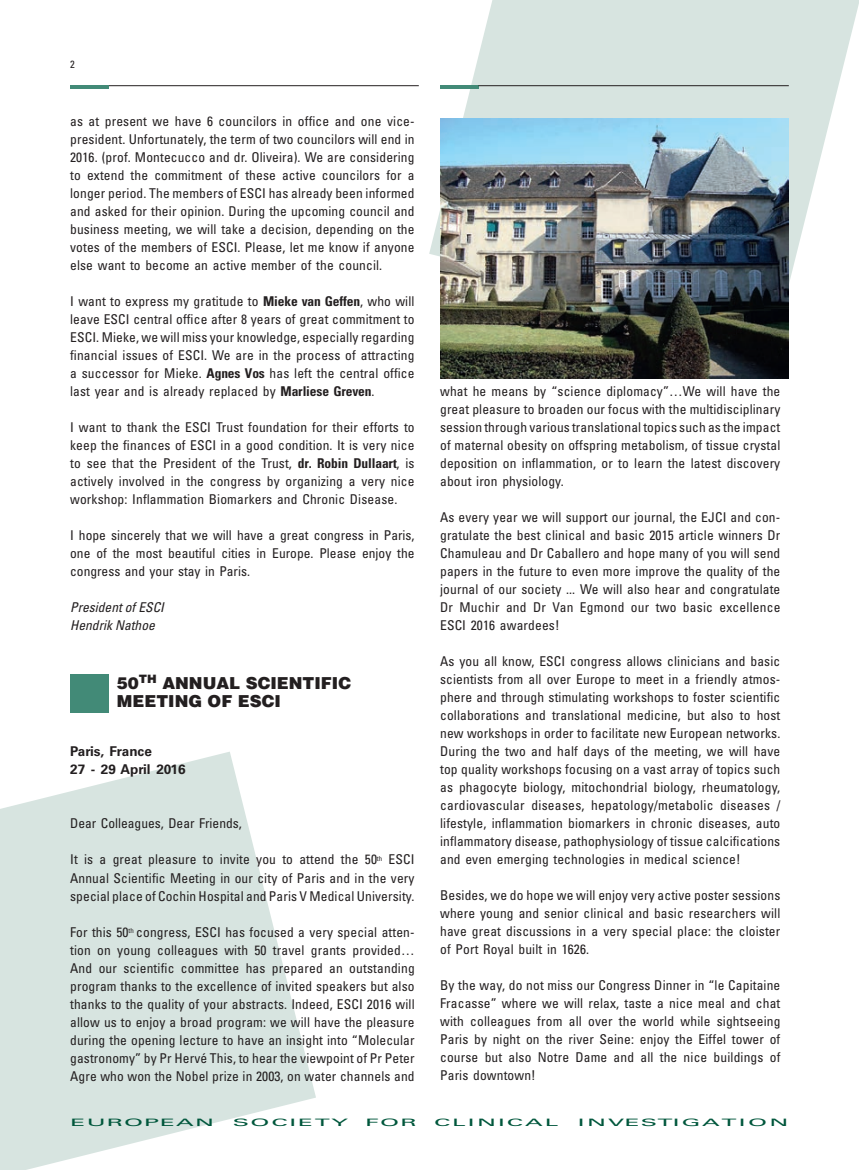
<style>
.page{position:relative;width:859px;height:1170px;background:#fff}
.page>*{position:absolute;margin:0;border:0;box-sizing:border-box;transform-origin:0 0}
.t1{font:900 16.5px/18px "Helvetica";color:#231f20}
.t2{font:condensed 13.5px/18px "Univers";letter-spacing:.01em;color:#231f20;text-align:justify}
.t3{font:italic condensed 13.5px/18px "Univers";color:#231f20}
.t4{font:700 13.5px/18px "Univers";color:#231f20}
.t5{font:condensed 10.5px "Univers";color:#231f20}
.t6{font:10.2px "Univers";letter-spacing:.07em;color:#00573c;scale:2.4 1}
.t7{font:10.2px "Univers";letter-spacing:.045em;color:#00573c;scale:2.4 1}
.s1{font-weight:700}
</style>
<div class="page">
<svg style="left:429px;top:0;width:430px;height:283px;fill:#d7e4e0"></svg>
<svg style="left:0;top:752px;width:316px;height:417px;fill:#d7e4e0"></svg>
<hr style="left:108px;top:85px;width:311px;height:1px;background:#231f20">
<hr style="left:70px;top:85px;width:38px;height:4px;background:#428a77">
<hr style="left:440px;top:85px;width:38px;height:4px;background:#428a77">
<hr style="left:478px;top:85px;width:311px;height:1px;background:#231f20">
<div style="left:70px;top:674px;width:38px;height:38px;background:#428a77"></div>
<img style="left:440px;top:118px;width:349px;height:260px">
<p class="t5" style="left:70px;top:58px;width:6px">2</p>
<p class="t2" style="left:70px;top:112px;width:346px">as at present we have 6 councilors in office and one vice&shy;president. Unfortunately, the term of two councilors will end in 2016. (prof. Montecucco and dr. Oliveira). We are considering to extend the commitment of these active councilors for a longer period. The members of ESCI has already been informed and asked for their opinion. During the upcoming council and business meeting, we will take a decision, depending on the votes of the members of ESCI. Please, let me know if anyone else want to become an active member of the council.</p>
<p class="t2" style="left:70px;top:292px;width:346px">I want to express my gratitude to <span class="s1">Mieke van Geffen</span>, who will leave ESCI central office after 8 years of great commitment to ESCI. Mieke, we will miss your knowledge, especially regarding financial issues of ESCI. We are in the process of attracting a successor for Mieke. <span class="s1">Agnes Vos</span> has left the central office last year and is already replaced by <span class="s1">Marliese Greven</span>.</p>
<p class="t2" style="left:70px;top:418px;width:346px">I want to thank the ESCI Trust foundation for their efforts to keep the finances of ESCI in a good condition. It is very nice to see that the President of the Trust, <span class="s1">dr. Robin Dullaart</span>, is actively involved in the congress by organizing a very nice workshop: Inflammation Biomarkers and Chronic Disease.</p>
<p class="t2" style="left:70px;top:526px;width:346px">I hope sincerely that we will have a great congress in Paris, one of the most beautiful cities in Europe. Please enjoy the congress and your stay in Paris.</p>
<p class="t3" style="left:70px;top:598px;width:95px">President of ESCI<br>Hendrik Nathoe</p>
<p class="t1" style="left:117px;top:673px;width:236px">50<sup>TH</sup> ANNUAL SCIENTIFIC<br>MEETING OF ESCI</p>
<p class="t4" style="left:70px;top:742px;width:117px">Paris, France<br>27 - 29 April 2016</p>
<p class="t2" style="left:70px;top:814px;width:173px">Dear Colleagues, Dear Friends,</p>
<p class="t2" style="left:70px;top:850px;width:346px">It is a great pleasure to invite you to attend the 50<sup>th</sup> ESCI Annual Scientific Meeting in our city of Paris and in the very special place of Cochin Hospital and Paris V Medical University.</p>
<p class="t2" style="left:70px;top:922px;width:346px">For this 50<sup>th</sup> congress, ESCI has focused a very special atten&shy;tion on young colleagues with 50 travel grants provided… And our scientific committee has prepared an outstanding program thanks to the excellence of invited speakers but also thanks to the quality of your abstracts. Indeed, ESCI 2016 will allow us to enjoy a broad program: we will have the pleasure during the opening lecture to have an insight into “Molecular gastronomy” by Pr Hervé This, to hear the viewpoint of Pr Peter Agre who won the Nobel prize in 2003, on water channels and</p>
<p class="t2" style="left:440px;top:382px;width:342px">what he means by “science diplomacy”…We will have the great pleasure to broaden our focus with the multidisciplinary session through various translational topics such as the impact of maternal obesity on offspring metabolism, of tissue crystal deposition on inflammation, or to learn the latest discovery about iron physiology.</p>
<p class="t2" style="left:440px;top:508px;width:342px">As every year we will support our journal, the EJCI and con&shy;gratulate the best clinical and basic 2015 article winners Dr Chamuleau and Dr Caballero and hope many of you will send papers in the future to even more improve the quality of the journal of our society ... We will also hear and congratulate Dr Muchir and Dr Van Egmond our two basic excellence ESCI 2016 awardees!</p>
<p class="t2" style="left:440px;top:652px;width:342px">As you all know, ESCI congress allows clinicians and basic scientists from all over Europe to meet in a friendly atmos&shy;phere and through stimulating workshops to foster scientific collaborations and translational medicine, but also to host new workshops in order to facilitate new European networks.<br>During the two and half days of the meeting, we will have top quality workshops focusing on a vast array of topics such as phagocyte biology, mitochondrial biology, rheumatology, cardiovascular diseases, hepatology/metabolic diseases / lifestyle, inflammation biomarkers in chronic diseases, auto inflammatory disease, pathophysiology of tissue calcifications and even emerging technologies in medical science!</p>
<p class="t2" style="left:440px;top:886px;width:342px">Besides, we do hope we will enjoy very active poster sessions where young and senior clinical and basic researchers will have great discussions in a very special place: the cloister of Port Royal built in 1626.</p>
<p class="t2" style="left:440px;top:976px;width:342px">By the way, do not miss our Congress Dinner in “le Capitaine Fracasse” where we will relax, taste a nice meal and chat with colleagues from all over the world while sightseeing Paris by night on the river Seine: enjoy the Eiffel tower of course but also Notre Dame and all the nice buildings of Paris downtown!</p>
<p class="t7" style="left:70px;top:1115px;width:61px">EUROPEAN</p>
<p class="t6" style="left:233px;top:1115px;width:49px">SOCIETY</p>
<p class="t6" style="left:365px;top:1115px;width:23px">FOR</p>
<p class="t6" style="left:434px;top:1115px;width:53px">CLINICAL</p>
<p class="t6" style="left:578px;top:1115px;width:89px">INVESTIGATION</p>
</div>
